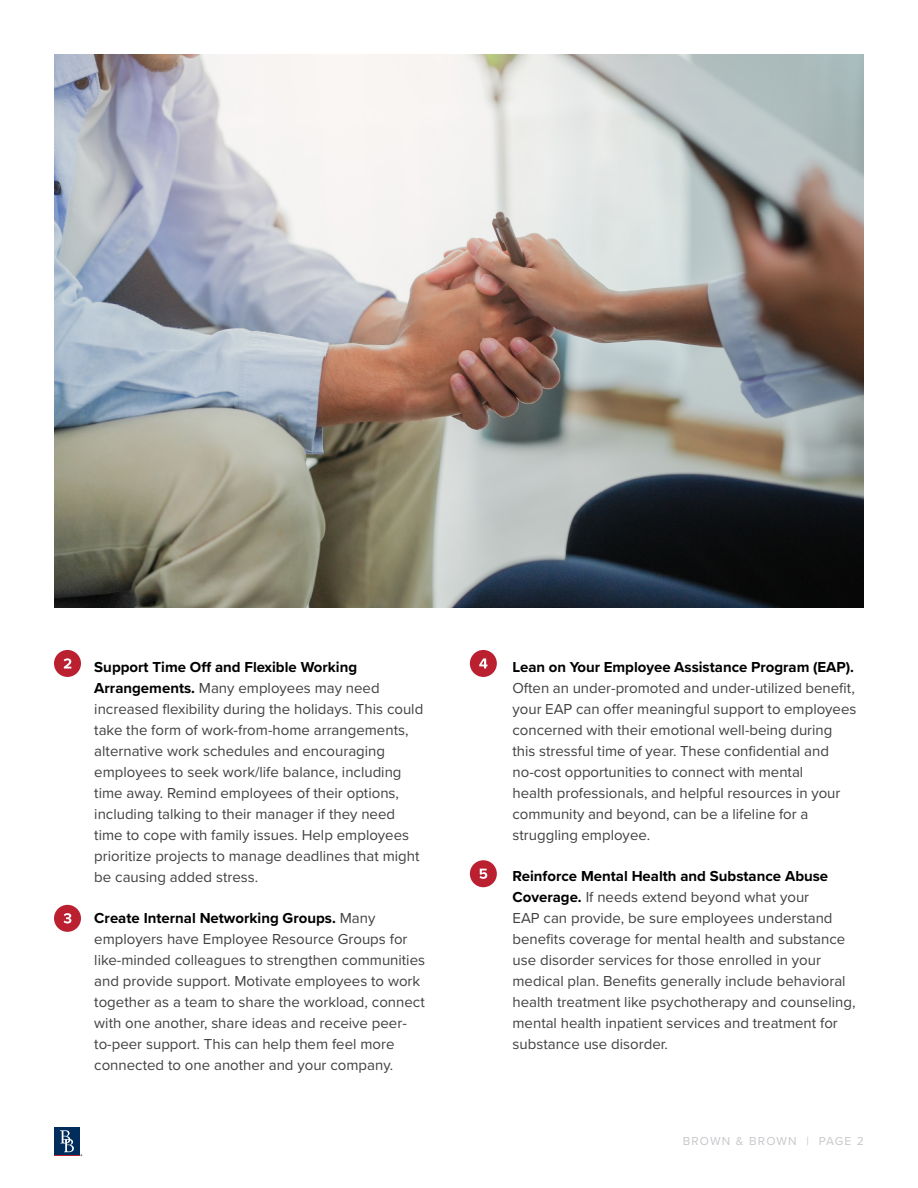
<style>
.page{position:relative;width:918px;height:1188px;background:#fff}
.page>*{position:absolute;margin:0;border:0;box-sizing:border-box;transform-origin:0 0}
.t1{font:15px/21px "Proxima Nova";color:#414042}
.t2{font:700 15px "Proxima Nova";color:#000}
.t3{font:12px "Proxima Nova";letter-spacing:.1em;color:#c7c8ca}
.s1{font-weight:700;color:#000}
</style>
<div class="page">
<div style="left:54px;top:1127px;width:26px;height:28px;background:#002d5b"></div>
<svg style="left:54px;top:1130px;width:28px;height:26px"></svg>
<div style="left:54px;top:650px;width:27px;height:27px;background:#bb2031;border-radius:50%"></div>
<svg style="left:64px;top:658px;width:7px;height:11px"></svg>
<div style="left:54px;top:905px;width:27px;height:27px;background:#bb2031;border-radius:50%"></div>
<svg style="left:64px;top:913px;width:7px;height:11px"></svg>
<div style="left:470px;top:650px;width:27px;height:27px;background:#bb2031;border-radius:50%"></div>
<svg style="left:479px;top:658px;width:8px;height:10px"></svg>
<div style="left:470px;top:860px;width:27px;height:27px;background:#bb2031;border-radius:50%"></div>
<svg style="left:479px;top:869px;width:8px;height:10px"></svg>
<img style="left:54px;top:54px;width:810px;height:553px">
<p class="t1" style="left:94px;top:655px;width:330px"><span class="s1">Support Time Off and Flexible Working Arrangements.</span> Many employees may need increased flexibility during the holidays. This could take the form of work-from-home arrangements, alternative work schedules and encouraging employees to seek work/life balance, including time away. Remind employees of their options, including talking to their manager if they need time to cope with family issues. Help employees prioritize projects to manage deadlines that might be causing added stress.</p>
<p class="t1" style="left:94px;top:907px;width:332px"><span class="s1">Create Internal Networking Groups.</span> Many employers have Employee Resource Groups for like-minded colleagues to strengthen communities and provide support. Motivate employees to work together as a team to share the workload, connect with one another, share ideas and receive peer&shy;to-peer support. This can help them feel more connected to one another and your company.</p>
<p class="t2" style="left:513px;top:655px;width:343px">Lean on Your Employee Assistance Program (EAP).</p>
<p class="t1" style="left:513px;top:676px;width:346px">Often an under-promoted and under-utilized benefit, your EAP can offer meaningful support to employees concerned with their emotional well-being during this stressful time of year. These confidential and no-cost opportunities to connect with mental<br>health professionals, and helpful resources in your community and beyond, can be a lifeline for a struggling employee.</p>
<p class="t1" style="left:513px;top:865px;width:344px"><span class="s1">Reinforce Mental Health and Substance Abuse Coverage.</span> If needs extend beyond what your<br>EAP can provide, be sure employees understand benefits coverage for mental health and substance use disorder services for those enrolled in your medical plan. Benefits generally include behavioral health treatment like psychotherapy and counseling, mental health inpatient services and treatment for substance use disorder.</p>
<p class="t3" style="left:683px;top:1132px;width:183px">BROWN &amp; BROWN | PAGE 2</p>
</div>
